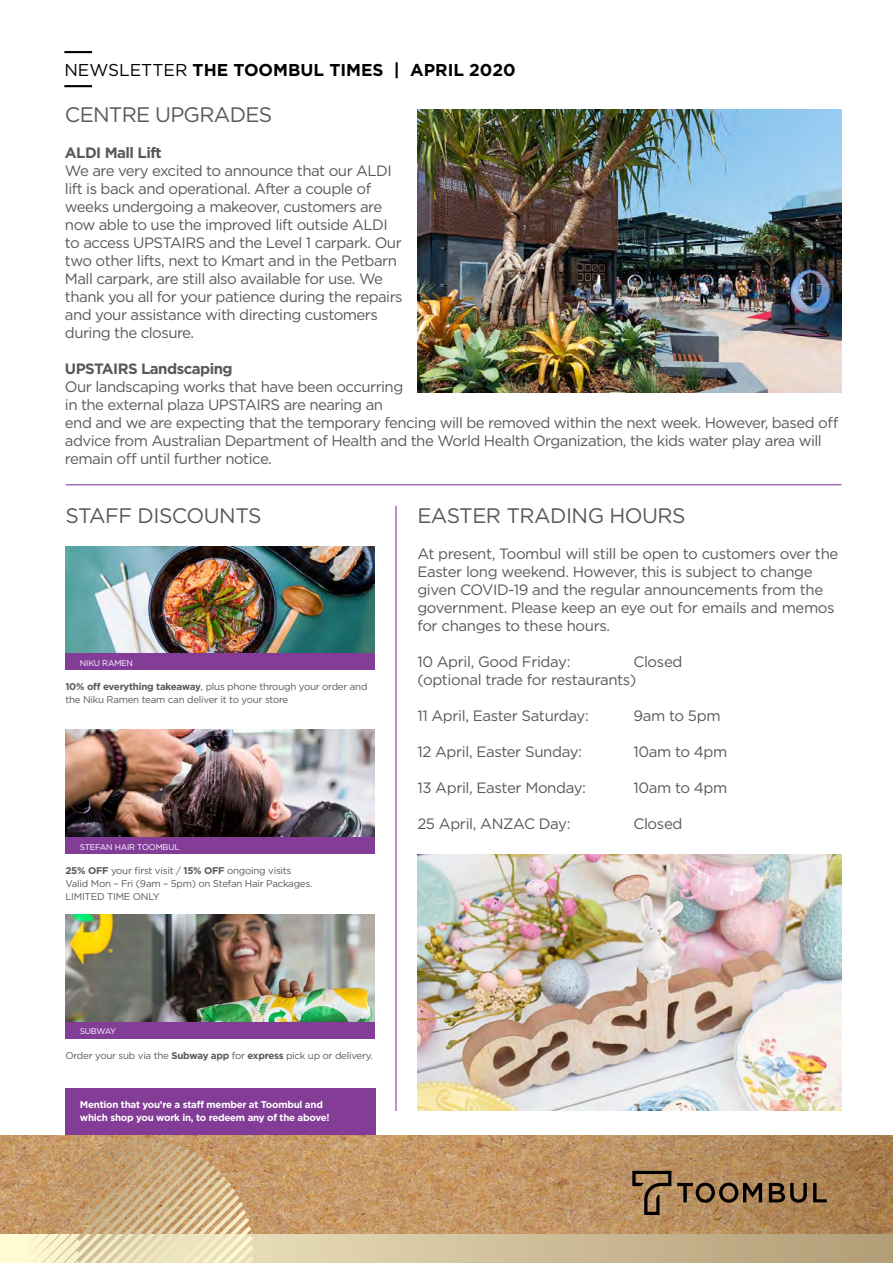
<style>
.page{position:relative;width:893px;height:1263px;background:#fff}
.page>*{position:absolute;margin:0;border:0;box-sizing:border-box;transform-origin:0 0}
.t1{font:21px "Gotham";letter-spacing:-.025em;color:#58595b}
.t2{font:700 17.1px "Gotham";color:#000}
.t3{font:15px/18px "Gotham";letter-spacing:-.035em;color:#58595b}
.t4{font:700 15px "Gotham";letter-spacing:-.035em;color:#58595b}
.t5{font:9.75px/12.9px "Gotham";letter-spacing:-.025em;color:#58595b}
.t6{font:700 9.75px/12.9px "Gotham";letter-spacing:-.025em;color:#fff}
.t7{font:8.25px "Gotham";letter-spacing:-.025em;color:#fff}
.s1{font-weight:400}
.s2{font-weight:700}
</style>
<div class="page">
<hr style="left:64px;top:85px;width:28px;height:2px;background:#000">
<hr style="left:64px;top:51px;width:28px;height:2px;background:#000">
<img style="left:65px;top:546px;width:310px;height:108px">
<img style="left:65px;top:730px;width:310px;height:108px">
<img style="left:65px;top:914px;width:310px;height:108px">
<div style="left:65px;top:654px;width:310px;height:16px;background:#833d97"></div>
<div style="left:65px;top:838px;width:310px;height:16px;background:#833d97"></div>
<div style="left:65px;top:1022px;width:310px;height:16px;background:#833d97"></div>
<div style="left:65px;top:1088px;width:311px;height:97px;background:#833d97"></div>
<hr style="left:66px;top:484px;width:776px;height:1px;background:#833d97">
<hr style="left:395px;top:506px;width:2px;height:605px;background:#833d97">
<img style="left:417px;top:109px;width:425px;height:283px">
<img style="left:417px;top:855px;width:425px;height:256px">
<img style="left:0;top:1135px;width:893px;height:99px">
<svg style="left:632px;top:1171px;width:39px;height:44px;background:#896b49"></svg>
<svg style="left:677px;top:1182px;width:85px;height:21px;background:#745a3c"></svg>
<svg style="left:769px;top:1183px;width:38px;height:20px"></svg>
<svg style="left:813px;top:1183px;width:14px;height:19px"></svg>
<svg style="left:0;top:1234px;width:893px;height:29px;background:#cdbe98"></svg>
<svg style="left:28px;top:1138px;width:226px;height:125px;background:#d1b287"></svg>
<p class="t2" style="left:64px;top:59px;width:453px"><span class="s1">NEWSLETTER</span> THE TOOMBUL TIMES | APRIL 2020</p>
<h1 class="t1" style="left:65px;top:101px;width:209px">CENTRE UPGRADES</h1>
<p class="t4" style="left:65px;top:143px;width:98px">ALDI Mall Lift</p>
<p class="t3" style="left:65px;top:162px;width:339px">We are very excited to announce that our ALDI lift is back and operational. After a couple of weeks undergoing a makeover, customers are now able to use the improved lift outside ALDI to access UPSTAIRS and the Level 1 carpark. Our two other lifts, next to Kmart and in the Petbarn Mall carpark, are still also available for use. We thank you all for your patience during the repairs and your assistance with directing customers during the closure.</p>
<p class="t4" style="left:65px;top:359px;width:169px">UPSTAIRS Landscaping</p>
<p class="t3" style="left:65px;top:378px;width:775px">Our landscaping works that have been occurring<br>in the external plaza UPSTAIRS are nearing an<br>end and we are expecting that the temporary fencing will be removed within the next week. However, based off advice from Australian Department of Health and the World Health Organization, the kids water play area will remain off until further notice.</p>
<h1 class="t1" style="left:65px;top:502px;width:198px">STAFF DISCOUNTS</h1>
<p class="t7" style="left:80px;top:657px;width:55px">NIKU RAMEN</p>
<p class="t5" style="left:65px;top:680px;width:304px"><span class="s2">10% off everything takeaway</span>, plus phone through your order and the Niku Ramen team can deliver it to your store</p>
<p class="t7" style="left:80px;top:841px;width:101px">STEFAN HAIR TOOMBUL</p>
<p class="t5" style="left:65px;top:864px;width:248px"><span class="s2">25% OFF</span> your first visit / <span class="s2">15% OFF</span> ongoing visits<br>Valid Mon – Fri (9am – 5pm) on Stefan Hair Packages.<br>LIMITED TIME ONLY</p>
<h1 class="t1" style="left:417px;top:502px;width:270px">EASTER TRADING HOURS</h1>
<p class="t3" style="left:417px;top:544px;width:423px">At present, Toombul will still be open to customers over the Easter long weekend. However, this is subject to change given COVID-19 and the regular announcements from the government. Please keep an eye out for emails and memos for changes to these hours.</p>
<p class="t3" style="left:417px;top:652px;width:155px">10 April, Good Friday:</p>
<p class="t3" style="left:417px;top:652px;width:267px;text-indent:216px">Closed (optional trade for restaurants)</p>
<p class="t3" style="left:417px;top:706px;width:173px">11 April, Easter Saturday:</p>
<p class="t3" style="left:633px;top:706px;width:89px">9am to 5pm</p>
<p class="t3" style="left:417px;top:742px;width:166px">12 April, Easter Sunday:</p>
<p class="t3" style="left:633px;top:742px;width:96px">10am to 4pm</p>
<p class="t3" style="left:417px;top:778px;width:170px">13 April, Easter Monday:</p>
<p class="t3" style="left:633px;top:778px;width:96px">10am to 4pm</p>
<p class="t3" style="left:417px;top:814px;width:155px">25 April, ANZAC Day:</p>
<p class="t3" style="left:633px;top:814px;width:51px">Closed</p>
<p class="t7" style="left:80px;top:1026px;width:38px">SUBWAY</p>
<p class="t5" style="left:65px;top:1048px;width:309px">Order your sub via the <span class="s2">Subway app</span> for <span class="s2">express</span> pick up or delivery.</p>
<p class="t6" style="left:80px;top:1098px;width:251px">Mention that you’re a staff member at Toombul and which shop you work in, to redeem any of the above!</p>
</div>
